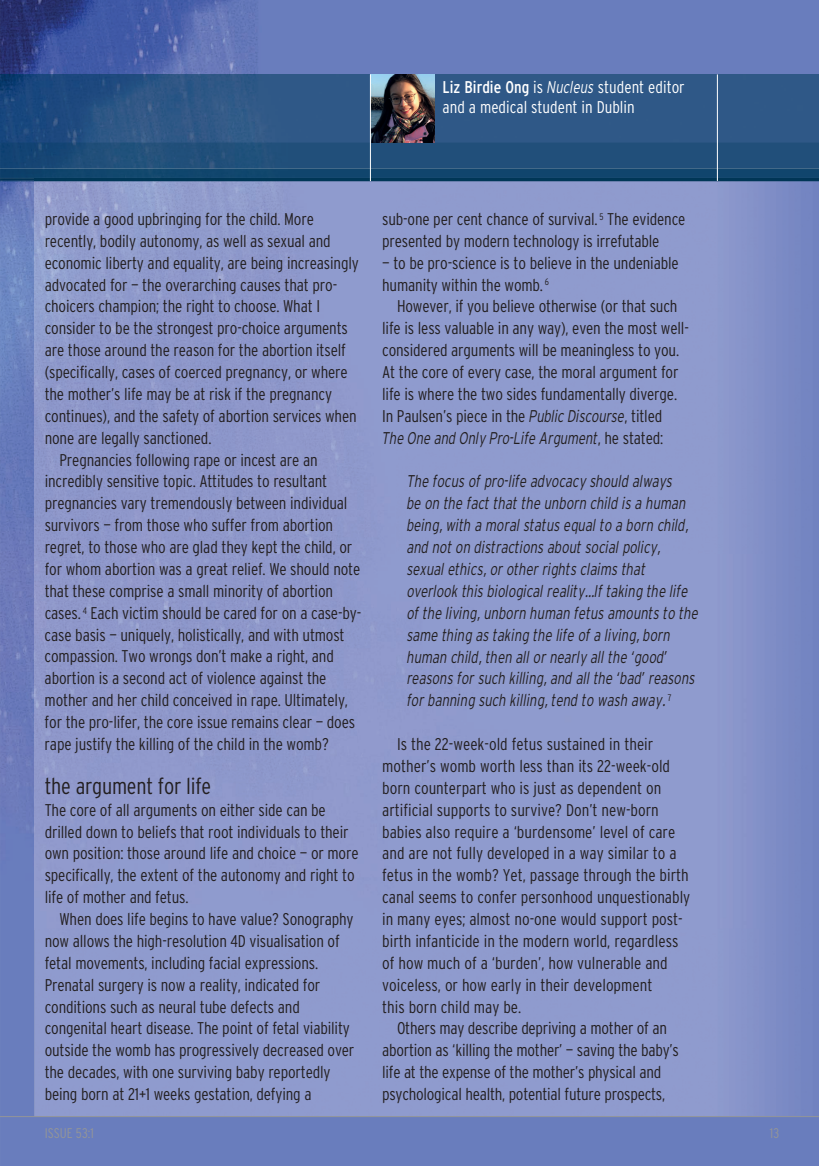
<style>
.page{position:relative;width:819px;height:1166px;background:#fff}
.page>*{position:absolute;margin:0;border:0;box-sizing:border-box;transform-origin:0 0}
.t1{font:300 condensed 22.75px "Interstate";letter-spacing:-.01em;color:#231f20}
.t2{font:300 condensed 16.97px/21.9px "Interstate";letter-spacing:-.01em;color:#231f20}
.t3{font:italic 300 16.97px/21.9px "Interstate";color:#231f20;scale:.77 1}
.t4{font:300 condensed 16.97px/19.2px "Interstate";color:#fff}
.t5{font:300 condensed 14px "Interstate";color:#939598}
.s1{font-weight:400}
.s2{font-style:italic;font-stretch:normal}
</style>
<div class="page">
<img style="left:0;top:0;width:819px;height:1166px">
<img style="left:35px;top:182px;width:784px;height:934px">
<hr style="left:0;top:1116px;width:819px;height:1px;background:#939598">
<img style="left:0;top:74px;width:819px;height:95px">
<div style="left:0;top:169px;width:819px;height:9px;background:#10456d"></div>
<img style="left:0;top:178px;width:819px;height:1px">
<img style="left:0;top:179px;width:819px;height:3px">
<img style="left:371px;top:74px;width:63px;height:68px">
<hr style="left:716px;top:74px;width:1px;height:107px;background:#fff">
<hr style="left:370px;top:74px;width:1px;height:107px;background:#fff">
<p class="t4" style="left:442px;top:79px;width:244px"><span class="s1">Liz Birdie Ong</span> is <span class="s2">Nucleus</span> student editor and a medical student in Dublin</p>
<p class="t2" style="left:45px;top:209px;width:271px">provide a good upbringing for the child. More</p>
<p class="t2" style="left:45px;top:231px;width:288px">recently, bodily autonomy, as well as sexual and</p>
<p class="t2" style="left:45px;top:253px;width:316px">economic liberty and equality, are being increasingly</p>
<p class="t2" style="left:45px;top:275px;width:294px">advocated for — the overarching causes that pro-</p>
<p class="t2" style="left:45px;top:297px;width:277px">choicers champion; the right to choose. What I</p>
<p class="t2" style="left:45px;top:319px;width:305px">consider to be the strongest pro-choice arguments</p>
<p class="t2" style="left:45px;top:341px;width:303px">are those around the reason for the abortion itself</p>
<p class="t2" style="left:45px;top:362px;width:304px">(specifically, cases of coerced pregnancy, or where</p>
<p class="t2" style="left:45px;top:384px;width:289px">the mother’s life may be at risk if the pregnancy</p>
<p class="t2" style="left:45px;top:406px;width:313px">continues), and the safety of abortion services when</p>
<p class="t2" style="left:45px;top:428px;width:168px">none are legally sanctioned.</p>
<p class="t2" style="left:60px;top:450px;width:259px">Pregnancies following rape or incest are an</p>
<p class="t2" style="left:45px;top:472px;width:284px">incredibly sensitive topic. Attitudes to resultant</p>
<p class="t2" style="left:45px;top:494px;width:304px">pregnancies vary tremendously between individual</p>
<p class="t2" style="left:45px;top:516px;width:290px">survivors — from those who suffer from abortion</p>
<p class="t2" style="left:45px;top:538px;width:309px">regret, to those who are glad they kept the child, or</p>
<p class="t2" style="left:45px;top:559px;width:317px">for whom abortion was a great relief. We should note</p>
<p class="t2" style="left:45px;top:581px;width:290px">that these comprise a small minority of abortion</p>
<p class="t2" style="left:45px;top:603px;width:318px">cases. <sup>4</sup> Each victim should be cared for on a case-by-</p>
<p class="t2" style="left:45px;top:625px;width:301px">case basis — uniquely, holistically, and with utmost</p>
<p class="t2" style="left:45px;top:647px;width:291px">compassion. Two wrongs don’t make a right, and</p>
<p class="t2" style="left:45px;top:669px;width:283px">abortion is a second act of violence against the</p>
<p class="t2" style="left:45px;top:691px;width:305px">mother and her child conceived in rape. Ultimately,</p>
<p class="t2" style="left:45px;top:712px;width:312px">for the pro-lifer, the core issue remains clear — does</p>
<p class="t2" style="left:45px;top:734px;width:286px">rape justify the killing of the child in the womb?</p>
<h1 class="t1" style="left:45px;top:777px;width:168px">the argument for life</h1>
<p class="t2" style="left:45px;top:800px;width:315px">The core of all arguments on either side can be drilled down to beliefs that root individuals to their own position: those around life and choice — or more specifically, the extent of the autonomy and right to life of mother and fetus.</p>
<p class="t2" style="left:45px;top:909px;width:311px;text-indent:15px">When does life begins to have value? Sonography now allows the high-resolution 4D visualisation of fetal movements, including facial expressions.<br>Prenatal surgery is now a reality, indicated for conditions such as neural tube defects and congenital heart disease. The point of fetal viability outside the womb has progressively decreased over the decades, with one surviving baby reportedly being born at 21+1 weeks gestation, defying a</p>
<p class="t2" style="left:382px;top:209px;width:305px">sub-one per cent chance of survival. <sup>5</sup> The evidence presented by modern technology is irrefutable</p>
<p class="t2" style="left:382px;top:253px;width:298px">— to be pro-science is to believe in the undeniable humanity within the womb. <sup>6</sup></p>
<p class="t2" style="left:382px;top:297px;width:308px;text-indent:15px">However, if you believe otherwise (or that such life is less valuable in any way), even the most well&shy;considered arguments will be meaningless to you.<br>At the core of every case, the moral argument for life is where the two sides fundamentally diverge.<br>In Paulsen’s piece in the <span class="s2">Public Discourse</span>, titled<br><span class="s2">The One and Only Pro-Life Argument</span>, he stated:</p>
<p class="t3" style="left:407px;top:472px;width:380px">The focus of pro-life advocacy should always<br>be on the fact that the unborn child is a human being, with a moral status equal to a born child, and not on distractions about social policy, sexual ethics, or other rights claims that overlook this biological reality…If taking the life of the living, unborn human fetus amounts to the same thing as taking the life of a living, born human child, then all or nearly all the ‘good’ reasons for such killing, and all the ‘bad’ reasons for banning such killing, tend to wash away. <sup>7</sup></p>
<p class="t2" style="left:382px;top:734px;width:309px;text-indent:15px">Is the 22-week-old fetus sustained in their mother’s womb worth less than its 22-week-old born counterpart who is just as dependent on artificial supports to survive? Don’t new-born babies also require a ‘burdensome’ level of care and are not fully developed in a way similar to a fetus in the womb? Yet, passage through the birth canal seems to confer personhood unquestionably in many eyes; almost no-one would support post&shy;birth infanticide in the modern world, regardless of how much of a ‘burden’, how vulnerable and voiceless, or how early in their development<br>this born child may be.</p>
<p class="t2" style="left:382px;top:1019px;width:298px;text-indent:15px">Others may describe depriving a mother of an abortion as ‘killing the mother’ — saving the baby’s life at the expense of the mother’s physical and psychological health, potential future prospects,</p>
<p class="t5" style="left:45px;top:1127px;width:51px">ISSUE 53:1</p>
<p class="t5" style="left:769px;top:1127px;width:11px">13</p>
</div>
